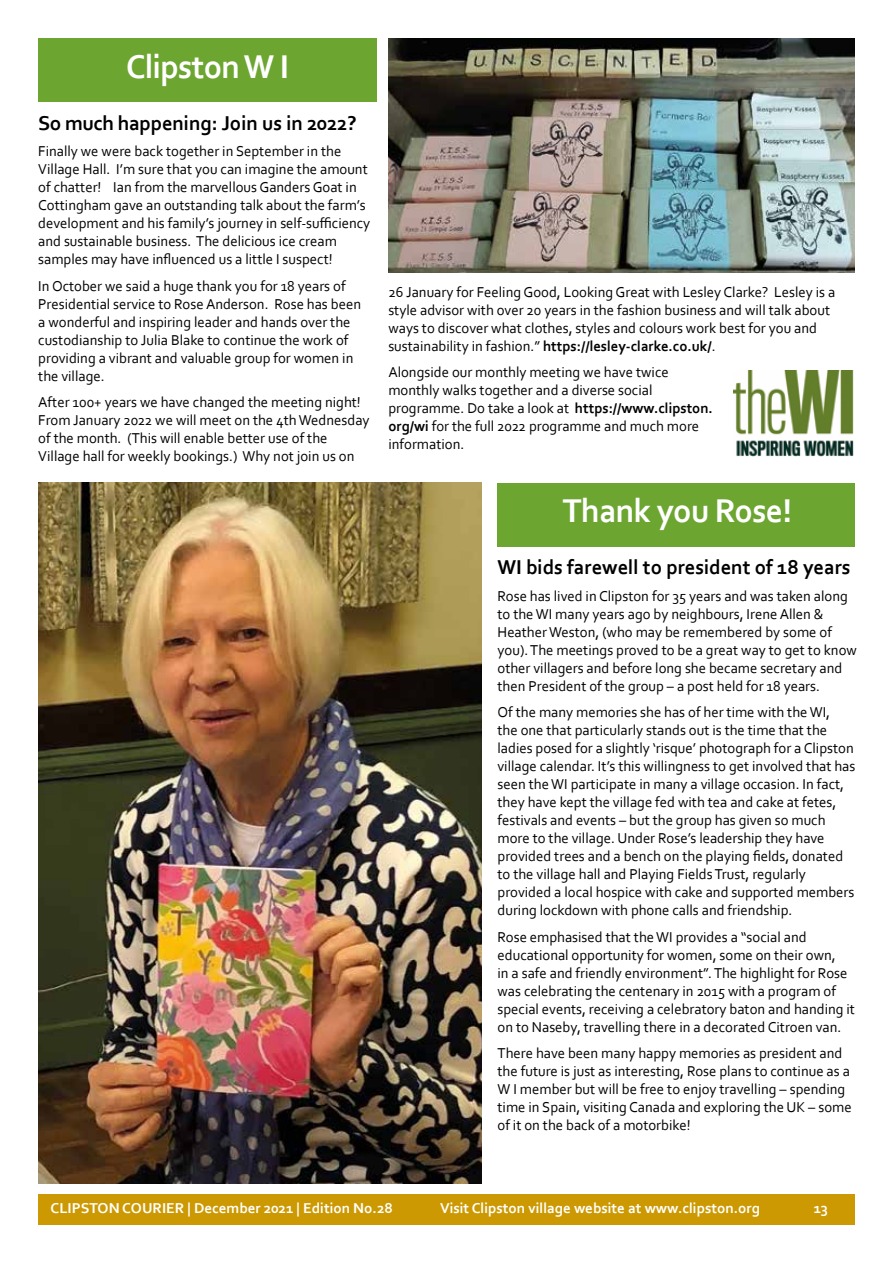
<style>
.page{position:relative;width:893px;height:1263px;background:#fff}
.page>*{position:absolute;margin:0;border:0;box-sizing:border-box;transform-origin:0 0}
.t1{font:700 34.5px "Corbel";letter-spacing:-.02em;color:#fff}
.t2{font:700 21px "Corbel";color:#000}
.t3{font:15px/18px "Corbel";color:#000}
.t4{font:700 15px "Corbel";color:#fff}
.s1{font-weight:700}
</style>
<div class="page">
<div style="left:38px;top:1194px;width:817px;height:31px;background:#cc9903"></div>
<div style="left:38px;top:38px;width:339px;height:64px;background:#6ca631"></div>
<img style="left:733px;top:370px;width:121px;height:86px">
<div style="left:497px;top:483px;width:358px;height:63px;background:#6ca631"></div>
<img style="left:388px;top:38px;width:467px;height:234px">
<img style="left:38px;top:483px;width:444px;height:700px">
<h1 class="t1" style="left:126px;top:46px;width:165px">Clipston W I</h1>
<h2 class="t2" style="left:38px;top:110px;width:320px">So much happening: Join us in 2022?</h2>
<p class="t3" style="left:38px;top:142px;width:334px">Finally we were back together in September in the Village Hall. I’m sure that you can imagine the amount of chatter! Ian from the marvellous Ganders Goat in Cottingham gave an outstanding talk about the farm’s development and his family’s journey in self-sufficiency and sustainable business. The delicious ice cream samples may have influenced us a little I suspect!</p>
<p class="t3" style="left:38px;top:277px;width:324px">In October we said a huge thank you for 18 years of Presidential service to Rose Anderson. Rose has been a wonderful and inspiring leader and hands over the custodianship to Julia Blake to continue the work of providing a vibrant and valuable group for women in the village.</p>
<p class="t3" style="left:38px;top:393px;width:333px">After 100+ years we have changed the meeting night!<br>From January 2022 we will meet on the 4th Wednesday of the month. (This will enable better use of the Village hall for weekly bookings.) Why not join us on</p>
<p class="t3" style="left:388px;top:282px;width:448px">26 January for Feeling Good, Looking Great with Lesley Clarke? Lesley is a style advisor with over 20 years in the fashion business and will talk about ways to discover what clothes, styles and colours work best for you and sustainability in fashion.” <span class="s1">https://lesley-clarke.co.uk/</span>.</p>
<p class="t3" style="left:388px;top:363px;width:326px">Alongside our monthly meeting we have twice monthly walks together and a diverse social programme. Do take a look at <span class="s1">https://www.clipston. org/wi</span> for the full 2022 programme and much more information.</p>
<h1 class="t1" style="left:563px;top:489px;width:231px">Thank you Rose!</h1>
<h2 class="t2" style="left:497px;top:554px;width:355px">WI bids farewell to president of 18 years</h2>
<p class="t3" style="left:497px;top:586px;width:361px">Rose has lived in Clipston for 35 years and was taken along to the WI many years ago by neighbours, Irene Allen &amp; Heather Weston, (who may be remembered by some of you). The meetings proved to be a great way to get to know other villagers and before long she became secretary and then President of the group – a post held for 18 years.</p>
<p class="t3" style="left:497px;top:703px;width:359px">Of the many memories she has of her time with the WI,<br>the one that particularly stands out is the time that the ladies posed for a slightly ‘risque’ photograph for a Clipston village calendar. It’s this willingness to get involved that has seen the WI participate in many a village occasion. In fact, they have kept the village fed with tea and cake at fetes, festivals and events – but the group has given so much more to the village. Under Rose’s leadership they have provided trees and a bench on the playing fields, donated to the village hall and Playing Fields Trust, regularly provided a local hospice with cake and supported members during lockdown with phone calls and friendship.</p>
<p class="t3" style="left:497px;top:927px;width:359px">Rose emphasised that the WI provides a “social and educational opportunity for women, some on their own,<br>in a safe and friendly environment”. The highlight for Rose was celebrating the centenary in 2015 with a program of special events, receiving a celebratory baton and handing it on to Naseby, travelling there in a decorated Citroen van.</p>
<p class="t3" style="left:497px;top:1044px;width:356px">There have been many happy memories as president and the future is just as interesting, Rose plans to continue as a W I member but will be free to enjoy travelling – spending time in Spain, visiting Canada and exploring the UK – some of it on the back of a motorbike!</p>
<p class="t4" style="left:51px;top:1198px;width:344px">CLIPSTON COURIER | December 2021 | Edition No.28</p>
<p class="t4" style="left:440px;top:1198px;width:321px">Visit Clipston village website at www.clipston.org</p>
<p class="t4" style="left:814px;top:1198px;width:16px">13</p>
</div>
